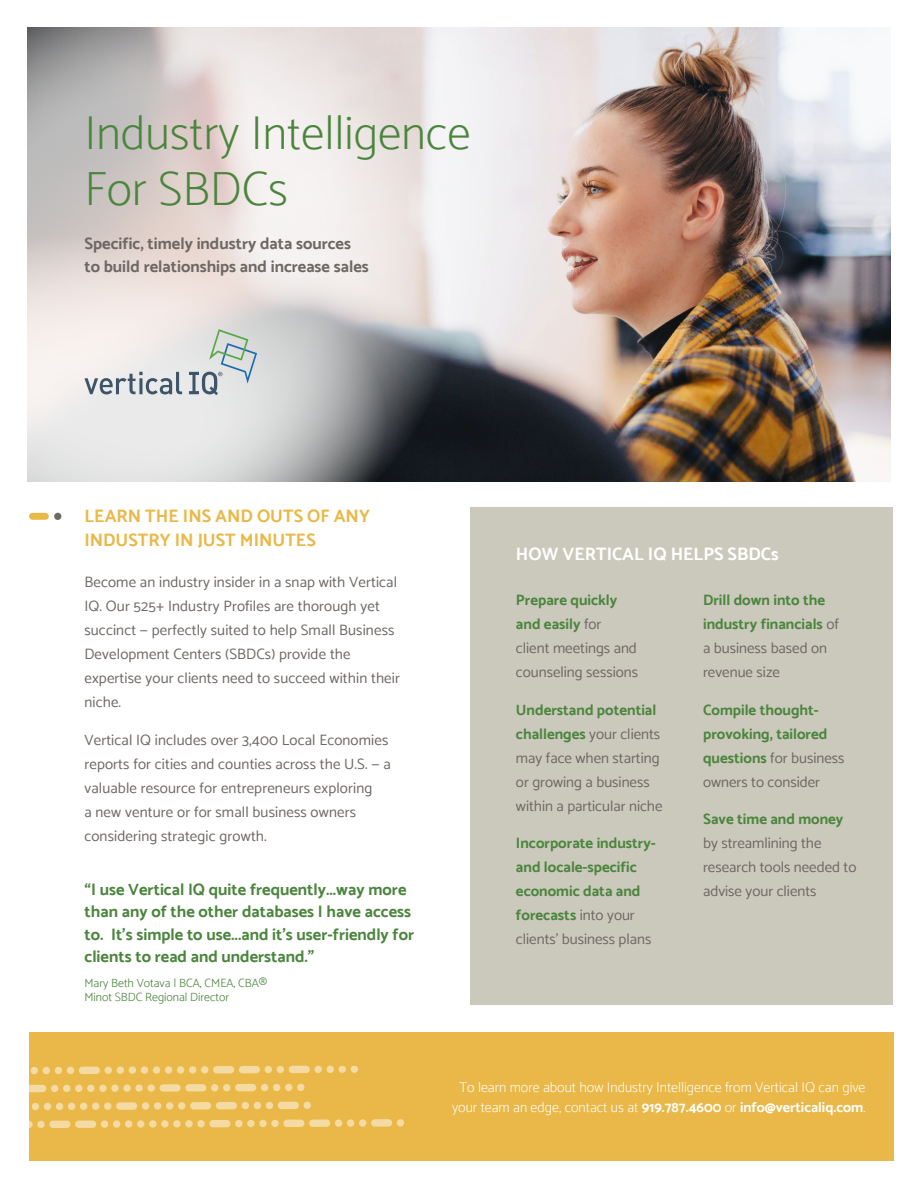
<style>
.page{position:relative;width:918px;height:1188px;background:#fff}
.page>*{position:absolute;margin:0;border:0;box-sizing:border-box;transform-origin:0 0}
.page_head{font:200 48px/55.5px "Catamaran";color:#4b853d}
.t1{font:700 18px/24px "Catamaran";color:#eab848}
.t2{font:700 18px "Catamaran";color:#fff}
.page_subhead{font:700 16.5px/22.5px "Catamaran";color:#4b853d}
.page_subhead-2{font:700 16.5px/22.5px "Catamaran";color:#6e6864}
.body_copy{font:15px/24px "Catamaran";letter-spacing:.01em;color:#6e6864}
.t3{font:700 15px/24px "Catamaran";color:#4b853d}
.t4{font:200 14.25px/19.5px "Catamaran";color:#fff;text-align:center}
.t5{font:300 12px "Catamaran";color:#4b853d}
.s1{font-weight:700;color:#4b853d}
.s2{font-weight:400;color:#6e6864}
.s3{font-weight:700}
</style>
<div class="page">
<img style="left:461px;top:27px;width:430px;height:455px">
<svg style="left:27px;top:27px;width:434px;height:493px"></svg>
<div style="left:470px;top:507px;width:422px;height:498px;background:#cbc9bc"></div>
<div style="left:29px;top:513px;width:20px;height:7px;background:#ebb846;border-radius:3px"></div>
<svg style="left:54px;top:513px;width:7px;height:7px"></svg>
<svg style="left:84px;top:372px;width:98px;height:22px;background:#b5bbc1"></svg>
<svg style="left:189px;top:329px;width:68px;height:66px;background:#c8d0d0"></svg>
<div style="left:29px;top:1032px;width:864px;height:129px;background:#eab848"></div>
<svg style="left:31px;top:1067px;width:43px;height:7px"></svg>
<div style="left:79px;top:1067px;width:21px;height:7px;background:#f4dba3;border-radius:4px"></div>
<svg style="left:105px;top:1066px;width:103px;height:8px"></svg>
<div style="left:213px;top:1066px;width:21px;height:7px;background:#f4dba3;border-radius:4px"></div>
<div style="left:239px;top:1066px;width:21px;height:7px;background:#f4dba3;border-radius:4px"></div>
<svg style="left:265px;top:1066px;width:19px;height:7px"></svg>
<div style="left:289px;top:1066px;width:21px;height:7px;background:#f4dba3;border-radius:4px"></div>
<svg style="left:314px;top:1066px;width:44px;height:7px"></svg>
<svg style="left:29px;top:1084px;width:126px;height:8px"></svg>
<div style="left:160px;top:1084px;width:21px;height:8px;background:#f4dba3;border-radius:4px"></div>
<div style="left:185px;top:1084px;width:21px;height:8px;background:#f4dba3;border-radius:4px"></div>
<svg style="left:211px;top:1084px;width:20px;height:7px"></svg>
<div style="left:235px;top:1084px;width:21px;height:7px;background:#f4dba3;border-radius:4px"></div>
<svg style="left:261px;top:1084px;width:43px;height:7px"></svg>
<svg style="left:397px;top:1119px;width:7px;height:8px"></svg>
<div style="left:371px;top:1119px;width:21px;height:8px;background:#f4dba3;border-radius:4px"></div>
<svg style="left:335px;top:1119px;width:31px;height:8px"></svg>
<div style="left:309px;top:1119px;width:21px;height:8px;background:#f4dba3;border-radius:4px"></div>
<div style="left:283px;top:1120px;width:21px;height:7px;background:#f4dba3;border-radius:4px"></div>
<svg style="left:235px;top:1120px;width:44px;height:7px"></svg>
<div style="left:209px;top:1120px;width:22px;height:7px;background:#f4dba3;border-radius:4px"></div>
<svg style="left:101px;top:1120px;width:104px;height:8px"></svg>
<div style="left:75px;top:1120px;width:21px;height:8px;background:#f4dba3;border-radius:4px"></div>
<div style="left:49px;top:1121px;width:21px;height:7px;background:#f4dba3;border-radius:4px"></div>
<svg style="left:29px;top:1121px;width:16px;height:7px"></svg>
<svg style="left:304px;top:1102px;width:7px;height:7px"></svg>
<div style="left:278px;top:1102px;width:21px;height:7px;background:#f4dba3;border-radius:4px"></div>
<svg style="left:242px;top:1102px;width:31px;height:7px"></svg>
<div style="left:216px;top:1102px;width:21px;height:7px;background:#f4dba3;border-radius:4px"></div>
<div style="left:190px;top:1102px;width:21px;height:8px;background:#f4dba3;border-radius:4px"></div>
<svg style="left:142px;top:1102px;width:43px;height:8px"></svg>
<div style="left:116px;top:1102px;width:21px;height:8px;background:#f4dba3;border-radius:4px"></div>
<svg style="left:32px;top:1102px;width:79px;height:8px"></svg>
<p class="page_head" style="left:84px;top:105px;width:388px">Industry Intelligence<br>For SBDCs</p>
<p class="page_subhead-2" style="left:84px;top:232px;width:286px">Specific, timely industry data sources to build relationships and increase sales</p>
<p class="t1" style="left:84px;top:504px;width:287px">LEARN THE INS AND OUTS OF ANY<br>INDUSTRY IN JUST MINUTES</p>
<p class="body_copy" style="left:84px;top:570px;width:317px">Become an industry insider in a snap with Vertical IQ. Our 525+ Industry Profiles are thorough yet succinct — perfectly suited to help Small Business Development Centers (SBDCs) provide the expertise your clients need to succeed within their niche.</p>
<p class="body_copy" style="left:84px;top:728px;width:308px">Vertical IQ includes over 3,400 Local Economies reports for cities and counties across the U.S. — a valuable resource for entrepreneurs exploring<br>a new venture or for small business owners considering strategic growth.</p>
<p class="page_subhead" style="left:85px;top:878px;width:331px">“I use Vertical IQ quite frequently...way more than any of the other databases I have access to. It’s simple to use...and it’s user-friendly for clients to read and understand.”</p>
<p class="t5" style="left:84px;top:976px;width:184px">Mary Beth Votava | BCA, CMEA, CBA®</p>
<p class="t5" style="left:84px;top:990px;width:146px">Minot SBDC Regional Director</p>
<p class="t2" style="left:516px;top:543px;width:264px">HOW VERTICAL IQ HELPS SBDCs</p>
<p class="body_copy" style="left:516px;top:588px;width:124px"><span class="s1">Prepare quickly and easily</span> for client meetings and counseling sessions</p>
<p class="body_copy" style="left:516px;top:698px;width:148px"><span class="s1">Understand potential challenges</span> your clients may face when starting or growing a business within a particular niche</p>
<p class="t3" style="left:516px;top:831px;width:141px">Incorporate industry&shy;and locale-specific economic data and forecasts <span class="s2">into your clients’ business plans</span></p>
<p class="t3" style="left:703px;top:588px;width:137px">Drill down into the industry financials <span class="s2">of a business based on revenue size</span></p>
<p class="t3" style="left:703px;top:698px;width:143px">Compile thought&shy;provoking, tailored questions <span class="s2">for business owners to consider</span></p>
<p class="body_copy" style="left:703px;top:807px;width:155px"><span class="s1">Save time and money </span>by streamlining the research tools needed to advise your clients</p>
<p class="t4" style="left:452px;top:1078px;width:415px">To learn more about how Industry Intelligence from Vertical IQ can give your team an edge, contact us at <span class="s3">919.787.4600</span> or <span class="s3">info@verticaliq.com</span>.</p>
</div>
